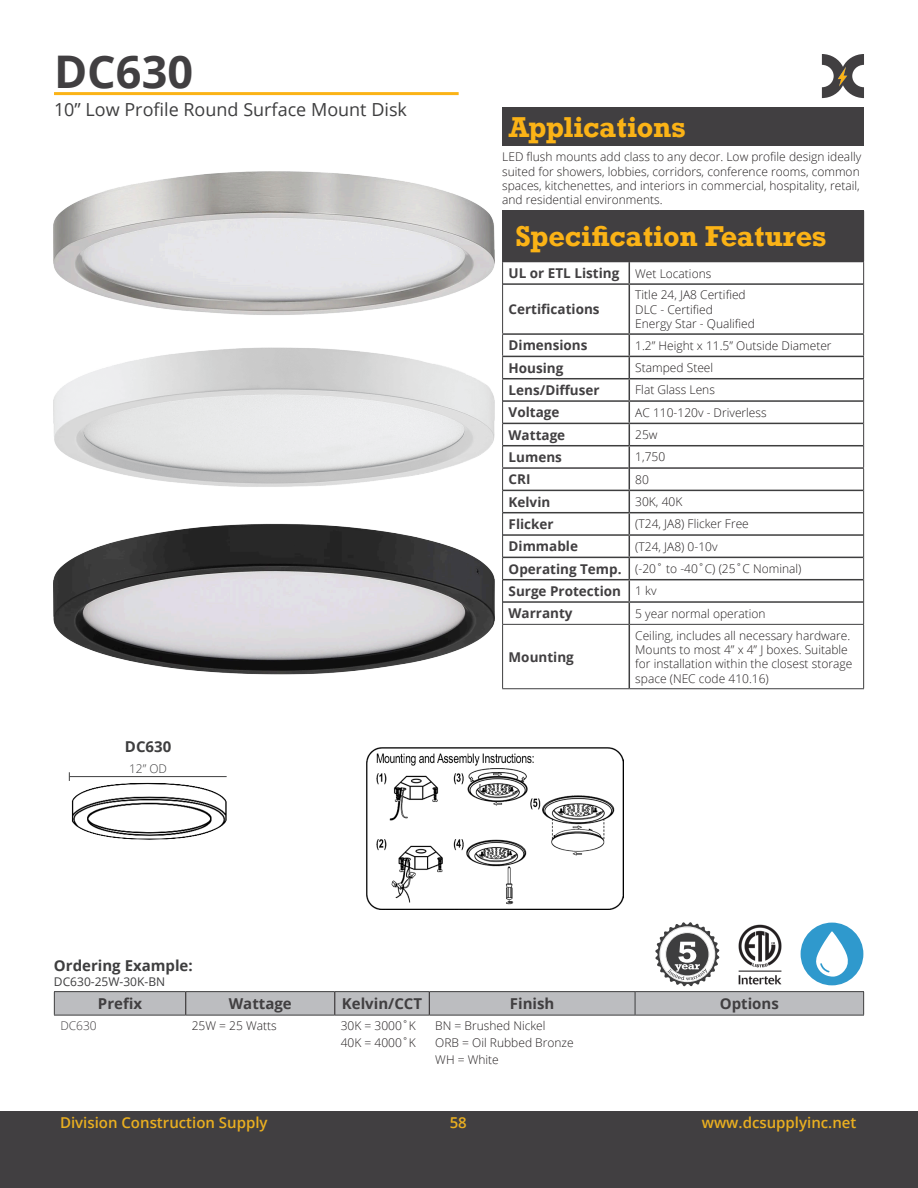
<style>
.page{position:relative;width:918px;height:1188px;background:#fff}
.page>*{position:absolute;margin:0;border:0;box-sizing:border-box;transform-origin:0 0}
.t1{font:700 45px "Open Sans";color:#413f41}
.t2{font:700 27px "Rockwell";color:#fbb316}
.t3{font:18px "Open Sans";color:#3e3e3f}
.t4{font:600 15px "Open Sans";color:#eaaf20}
.t5{font:700 15px "Open Sans";color:#413f41}
.t6{font:700 15px "Open Sans";color:#3e3e3f}
.t7{font:700 13.5px "Open Sans";color:#413f41}
.t8{font:300 12px/14.4px "Open Sans";color:#231f20}
.t9{font:12px "Open Sans";color:#3e3e3f}
.t10{font:300 12px "Open Sans";color:#3e3e3f}
.t11{font:300 12px "Open Sans";color:#413f41}
</style>
<div class="page">
<div style="left:0;top:1111px;width:918px;height:77px;background:#413f41"></div>
<hr style="left:54px;top:92px;width:405px;height:3px;background:#fbb316">
<div style="left:502px;top:107px;width:362px;height:39px;background:#413f41"></div>
<div style="left:503px;top:211px;width:361px;height:51px;background:#413f41"></div>
<hr style="left:502px;top:210px;width:127px;height:1px;background:#413f41">
<hr style="left:502px;top:211px;width:1px;height:50px;background:#413f41">
<hr style="left:629px;top:210px;width:235px;height:1px;background:#413f41">
<hr style="left:502px;top:261px;width:127px;height:1px;background:#413f41">
<svg style="left:502px;top:262px;width:1px;height:22px"></svg>
<svg style="left:863px;top:262px;width:1px;height:22px"></svg>
<hr style="left:502px;top:284px;width:1px;height:49px;background:#413f41">
<hr style="left:863px;top:284px;width:1px;height:49px;background:#413f41">
<hr style="left:502px;top:467px;width:127px;height:2px;background:#413f41">
<hr style="left:630px;top:467px;width:234px;height:2px;background:#413f41">
<svg style="left:629px;top:262px;width:1px;height:21px"></svg>
<hr style="left:503px;top:283px;width:126px;height:2px;background:#3e3e3f">
<hr style="left:502px;top:333px;width:127px;height:2px;background:#3e3e3f">
<hr style="left:502px;top:356px;width:127px;height:1px;background:#3e3e3f">
<hr style="left:502px;top:378px;width:127px;height:1px;background:#3e3e3f">
<hr style="left:503px;top:400px;width:126px;height:2px;background:#3e3e3f">
<hr style="left:503px;top:423px;width:126px;height:1px;background:#3e3e3f">
<hr style="left:629px;top:285px;width:1px;height:48px;background:#3e3e3f">
<hr style="left:629px;top:283px;width:234px;height:2px;background:#3e3e3f">
<hr style="left:629px;top:333px;width:235px;height:2px;background:#3e3e3f">
<hr style="left:629px;top:356px;width:235px;height:1px;background:#3e3e3f">
<hr style="left:629px;top:378px;width:235px;height:1px;background:#3e3e3f">
<hr style="left:629px;top:400px;width:234px;height:2px;background:#3e3e3f">
<hr style="left:629px;top:423px;width:234px;height:1px;background:#3e3e3f">
<hr style="left:503px;top:445px;width:126px;height:1px;background:#3e3e3f">
<hr style="left:629px;top:445px;width:234px;height:1px;background:#3e3e3f">
<hr style="left:503px;top:490px;width:126px;height:1px;background:#3e3e3f">
<hr style="left:503px;top:512px;width:126px;height:1px;background:#3e3e3f">
<hr style="left:503px;top:534px;width:126px;height:2px;background:#3e3e3f">
<hr style="left:503px;top:557px;width:126px;height:1px;background:#3e3e3f">
<hr style="left:503px;top:579px;width:126px;height:1px;background:#3e3e3f">
<hr style="left:629px;top:490px;width:234px;height:1px;background:#3e3e3f">
<hr style="left:629px;top:512px;width:234px;height:1px;background:#3e3e3f">
<hr style="left:629px;top:534px;width:234px;height:2px;background:#3e3e3f">
<hr style="left:629px;top:557px;width:234px;height:1px;background:#3e3e3f">
<hr style="left:629px;top:579px;width:234px;height:1px;background:#3e3e3f">
<svg style="left:502px;top:335px;width:1px;height:289px"></svg>
<hr style="left:502px;top:625px;width:1px;height:63px;background:#3e3e3f">
<hr style="left:503px;top:601px;width:126px;height:2px;background:#3e3e3f">
<hr style="left:502px;top:624px;width:127px;height:1px;background:#3e3e3f">
<hr style="left:502px;top:688px;width:127px;height:1px;background:#3e3e3f">
<svg style="left:629px;top:335px;width:1px;height:289px"></svg>
<hr style="left:629px;top:625px;width:1px;height:63px;background:#3e3e3f">
<hr style="left:629px;top:601px;width:234px;height:2px;background:#3e3e3f">
<svg style="left:863px;top:335px;width:1px;height:289px"></svg>
<hr style="left:863px;top:625px;width:1px;height:63px;background:#3e3e3f">
<hr style="left:629px;top:624px;width:235px;height:1px;background:#3e3e3f">
<hr style="left:629px;top:688px;width:235px;height:1px;background:#3e3e3f">
<svg style="left:822px;top:54px;width:42px;height:44px"></svg>
<img style="left:366px;top:748px;width:257px;height:162px">
<img style="left:54px;top:171px;width:441px;height:144px">
<img style="left:54px;top:523px;width:441px;height:152px">
<img style="left:54px;top:347px;width:441px;height:140px">
<img style="left:68px;top:777px;width:159px;height:63px">
<hr style="left:70px;top:776px;width:157px;height:1px;background:#3e3e3f">
<img style="left:738px;top:924px;width:44px;height:61px">
<svg style="left:655px;top:922px;width:64px;height:64px"></svg>
<svg style="left:800px;top:922px;width:64px;height:64px"></svg>
<hr style="left:54px;top:991px;width:132px;height:1px;background:#3e3e3f">
<hr style="left:186px;top:991px;width:149px;height:1px;background:#3e3e3f">
<hr style="left:335px;top:991px;width:94px;height:1px;background:#3e3e3f">
<hr style="left:429px;top:991px;width:206px;height:1px;background:#3e3e3f">
<hr style="left:635px;top:991px;width:229px;height:1px;background:#3e3e3f">
<hr style="left:54px;top:1015px;width:132px;height:1px;background:#3e3e3f">
<hr style="left:186px;top:1015px;width:149px;height:1px;background:#3e3e3f">
<hr style="left:335px;top:1015px;width:94px;height:1px;background:#3e3e3f">
<hr style="left:429px;top:1015px;width:206px;height:1px;background:#3e3e3f">
<hr style="left:635px;top:1015px;width:229px;height:1px;background:#3e3e3f">
<svg style="left:54px;top:992px;width:810px;height:23px;background:#b8b9bc"></svg>
<p class="t1" style="left:54px;top:40px;width:141px">DC630</p>
<p class="t3" style="left:54px;top:98px;width:355px">10” Low Profile Round Surface Mount Disk</p>
<p class="t6" style="left:125px;top:736px;width:48px">DC630</p>
<p class="t10" style="left:129px;top:761px;width:40px">12” OD</p>
<p class="t6" style="left:54px;top:955px;width:140px">Ordering Example:</p>
<p class="t9" style="left:54px;top:974px;width:113px">DC630-25W-30K-BN</p>
<p class="t2" style="left:509px;top:109px;width:178px">Applications</p>
<p class="t8" style="left:502px;top:149px;width:361px">LED flush mounts add class to any decor. Low profile design ideally suited for showers, lobbies, corridors, conference rooms, common spaces, kitchenettes, and interiors in commercial, hospitality, retail, and residential environments.</p>
<p class="t2" style="left:515px;top:219px;width:313px">Specification Features</p>
<p class="t7" style="left:509px;top:264px;width:112px">UL or ETL Listing</p>
<p class="t8" style="left:635px;top:266px;width:78px">Wet Locations</p>
<p class="t7" style="left:509px;top:300px;width:93px">Certifications</p>
<p class="t8" style="left:635px;top:287px;width:112px">Title 24, JA8 Certified</p>
<p class="t8" style="left:635px;top:302px;width:79px">DLC - Certified</p>
<p class="t8" style="left:635px;top:316px;width:121px">Energy Star - Qualified</p>
<p class="t7" style="left:509px;top:336px;width:80px">Dimensions</p>
<p class="t8" style="left:635px;top:338px;width:198px">1.2” Height x 11.5” Outside Diameter</p>
<p class="t7" style="left:509px;top:358px;width:56px">Housing</p>
<p class="t8" style="left:635px;top:360px;width:79px">Stamped Steel</p>
<p class="t7" style="left:509px;top:381px;width:93px">Lens/Diffuser</p>
<p class="t8" style="left:635px;top:383px;width:81px">Flat Glass Lens</p>
<p class="t7" style="left:509px;top:403px;width:52px">Voltage</p>
<p class="t8" style="left:635px;top:405px;width:133px">AC 110-120v - Driverless</p>
<p class="t7" style="left:509px;top:425px;width:58px">Wattage</p>
<p class="t8" style="left:635px;top:427px;width:24px">25w</p>
<p class="t7" style="left:509px;top:448px;width:55px">Lumens</p>
<p class="t8" style="left:635px;top:450px;width:31px">1,750</p>
<p class="t7" style="left:509px;top:470px;width:23px">CRI</p>
<p class="t8" style="left:635px;top:472px;width:15px">80</p>
<p class="t7" style="left:509px;top:492px;width:43px">Kelvin</p>
<p class="t8" style="left:635px;top:494px;width:49px">30K, 40K</p>
<p class="t7" style="left:509px;top:515px;width:47px">Flicker</p>
<p class="t8" style="left:635px;top:517px;width:115px">(T24, JA8) Flicker Free</p>
<p class="t7" style="left:509px;top:537px;width:71px">Dimmable</p>
<p class="t8" style="left:635px;top:539px;width:84px">(T24, JA8) 0-10v</p>
<p class="t7" style="left:509px;top:559px;width:114px">Operating Temp.</p>
<p class="t8" style="left:635px;top:561px;width:168px">(-20˚ to -40˚C) (25˚C Nominal)</p>
<p class="t7" style="left:509px;top:582px;width:114px">Surge Protection</p>
<p class="t8" style="left:635px;top:584px;width:23px">1 kv</p>
<p class="t7" style="left:509px;top:604px;width:66px">Warranty</p>
<p class="t8" style="left:635px;top:606px;width:132px">5 year normal operation</p>
<p class="t7" style="left:509px;top:647px;width:67px">Mounting</p>
<p class="t8" style="left:635px;top:628px;width:219px">Ceiling, includes all necessary hardware.<br>Mounts to most 4” x 4” J boxes. Suitable for installation within the closest storage space (NEC code 410.16)</p>
<p class="t5" style="left:98px;top:993px;width:46px">Prefix</p>
<p class="t5" style="left:229px;top:993px;width:64px">Wattage</p>
<p class="t5" style="left:342px;top:993px;width:82px">Kelvin/CCT</p>
<p class="t5" style="left:510px;top:993px;width:46px">Finish</p>
<p class="t5" style="left:720px;top:993px;width:61px">Options</p>
<p class="t11" style="left:60px;top:1018px;width:38px">DC630</p>
<p class="t8" style="left:192px;top:1018px;width:87px">25W = 25 Watts</p>
<p class="t8" style="left:341px;top:1018px;width:77px">30K = 3000˚K</p>
<p class="t8" style="left:341px;top:1036px;width:77px">40K = 4000˚K</p>
<p class="t8" style="left:435px;top:1018px;width:112px">BN = Brushed Nickel</p>
<p class="t8" style="left:435px;top:1036px;width:140px">ORB = Oil Rubbed Bronze</p>
<p class="t8" style="left:435px;top:1053px;width:65px">WH = White</p>
<p class="t4" style="left:60px;top:1112px;width:209px">Division Construction Supply</p>
<p class="t4" style="left:450px;top:1112px;width:19px">58</p>
<p class="t4" style="left:702px;top:1112px;width:156px">www.dcsupplyinc.net</p>
</div>
